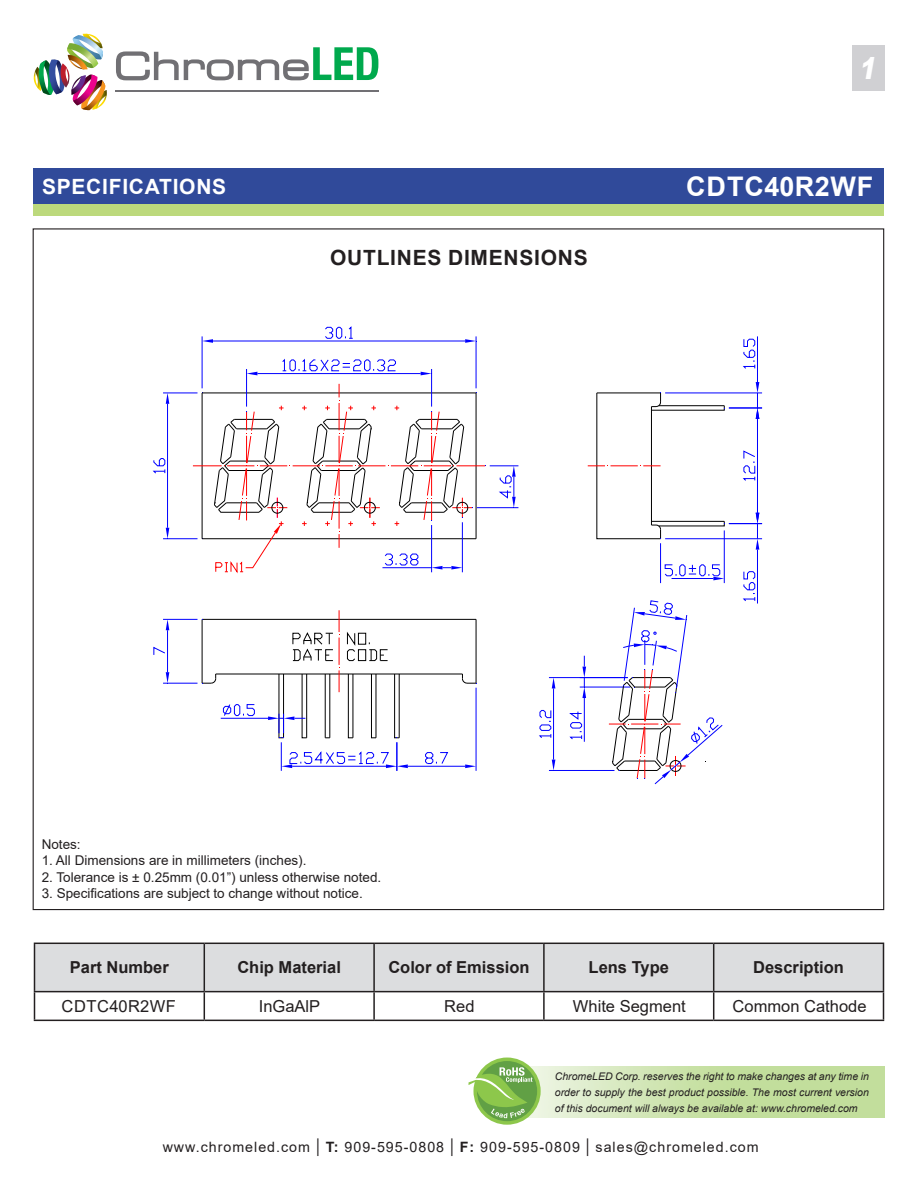
<style>
.page{position:relative;width:918px;height:1188px;background:#fff}
.page>*{position:absolute;margin:0;border:0;box-sizing:border-box;transform-origin:0 0}
.t1{font:italic 900 30px "Arial";color:#fff;scale:.8 1}
.t2{font:700 27px "Arial";letter-spacing:.02em;color:#fff}
.t3{font:700 21px "Arial";letter-spacing:.035em;color:#231f20}
.t4{font:700 21px "Arial";letter-spacing:.035em;color:#fff}
.t5{font:700 16.5px "Arial";color:#231f20}
.t6{font:16.5px "Arial";color:#231f20}
.t7{font:16.5px "Arial";letter-spacing:.02em;color:#231f20}
.t8{font:14.25px "Arial";letter-spacing:.07em;color:#231f20}
.t9{font:13.5px "Arial";color:#231f20}
.t10{font:italic 10.5px/15.8px "Arial";color:#231f20;text-align:justify}
.t11{font:9.3px "Arial";letter-spacing:-.005em;color:#000}
.s1{font-size:18.6px}
.s2{font-weight:700}
</style>
<div class="page">
<img style="left:34px;top:34px;width:73px;height:76px">
<hr style="left:115px;top:90px;width:263px;height:2px;background:#717074">
<svg style="left:116px;top:47px;width:262px;height:33px"></svg>
<svg style="left:473px;top:1058px;width:68px;height:67px"></svg>
<div style="left:477px;top:1061px;width:60px;height:60px;background:#61a045;border-radius:50%"></div>
<svg style="left:469px;top:1067px;width:64px;height:51px"></svg>
<div style="left:34px;top:168px;width:850px;height:37px;background:#304a9a"></div>
<div style="left:34px;top:204px;width:850px;height:12px;background:#bcd97c"></div>
<svg style="left:34px;top:943px;width:850px;height:77px"></svg>
<hr style="left:34px;top:1020px;width:170px;height:1px;background:#231f20">
<hr style="left:204px;top:1020px;width:170px;height:1px;background:#231f20">
<hr style="left:374px;top:1020px;width:170px;height:1px;background:#231f20">
<hr style="left:544px;top:1020px;width:170px;height:1px;background:#231f20">
<hr style="left:714px;top:1020px;width:170px;height:1px;background:#231f20">
<div style="left:852px;top:45px;width:32px;height:46px;background:#d0d0d3"></div>
<hr style="left:202px;top:336px;width:1px;height:52px;background:#00f">
<hr style="left:476px;top:336px;width:1px;height:52px;background:#00f">
<hr style="left:213px;top:341px;width:252px;height:1px;background:#00f">
<svg style="left:202px;top:339px;width:11px;height:4px"></svg>
<svg style="left:465px;top:339px;width:12px;height:4px"></svg>
<svg style="left:325px;top:327px;width:28px;height:12px"></svg>
<hr style="left:163px;top:393px;width:35px;height:1px;background:#00f">
<hr style="left:163px;top:538px;width:35px;height:1px;background:#00f">
<hr style="left:167px;top:404px;width:1px;height:124px;background:#00f">
<svg style="left:166px;top:393px;width:3px;height:11px"></svg>
<svg style="left:166px;top:528px;width:3px;height:12px"></svg>
<svg style="left:154px;top:458px;width:12px;height:15px"></svg>
<hr style="left:580px;top:687px;width:50px;height:1px;background:#00f">
<hr style="left:584px;top:698px;width:1px;height:44px;background:#00f">
<svg style="left:582px;top:656px;width:4px;height:42px"></svg>
<svg style="left:570px;top:712px;width:12px;height:27px"></svg>
<hr style="left:202px;top:619px;width:274px;height:1px;background:#000">
<hr style="left:476px;top:619px;width:1px;height:64px;background:#000">
<hr style="left:202px;top:619px;width:1px;height:64px;background:#000">
<hr style="left:216px;top:674px;width:246px;height:1px;background:#000">
<hr style="left:246px;top:369px;width:1px;height:38px;background:#00f">
<hr style="left:431px;top:369px;width:1px;height:38px;background:#00f">
<hr style="left:257px;top:373px;width:164px;height:1px;background:#00f">
<svg style="left:247px;top:372px;width:10px;height:3px"></svg>
<svg style="left:421px;top:372px;width:12px;height:3px"></svg>
<svg style="left:283px;top:360px;width:113px;height:12px"></svg>
<hr style="left:549px;top:677px;width:79px;height:1px;background:#00f">
<hr style="left:549px;top:770px;width:65px;height:1px;background:#00f">
<hr style="left:553px;top:688px;width:1px;height:72px;background:#00f">
<svg style="left:552px;top:678px;width:3px;height:10px"></svg>
<svg style="left:552px;top:760px;width:3px;height:10px"></svg>
<svg style="left:540px;top:710px;width:12px;height:28px"></svg>
<svg style="left:609px;top:601px;width:113px;height:183px"></svg>
<hr style="left:757px;top:419px;width:1px;height:94px;background:#00f">
<svg style="left:744px;top:451px;width:12px;height:30px"></svg>
<hr style="left:665px;top:393px;width:97px;height:1px;background:#00f">
<hr style="left:729px;top:408px;width:33px;height:1px;background:#00f">
<hr style="left:757px;top:336px;width:1px;height:46px;background:#00f">
<svg style="left:756px;top:382px;width:3px;height:37px"></svg>
<svg style="left:744px;top:339px;width:12px;height:29px"></svg>
<hr style="left:665px;top:538px;width:97px;height:1px;background:#00f">
<hr style="left:729px;top:523px;width:33px;height:1px;background:#00f">
<hr style="left:757px;top:550px;width:1px;height:54px;background:#00f">
<svg style="left:588px;top:393px;width:137px;height:147px"></svg>
<svg style="left:756px;top:512px;width:3px;height:38px"></svg>
<svg style="left:744px;top:572px;width:12px;height:29px"></svg>
<hr style="left:476px;top:688px;width:1px;height:83px;background:#00f">
<hr style="left:408px;top:766px;width:57px;height:1px;background:#00f">
<svg style="left:465px;top:764px;width:11px;height:4px"></svg>
<svg style="left:462px;top:674px;width:15px;height:10px"></svg>
<svg style="left:425px;top:752px;width:23px;height:12px"></svg>
<hr style="left:221px;top:718px;width:47px;height:1px;background:#00f">
<svg style="left:223px;top:704px;width:31px;height:12px"></svg>
<svg style="left:193px;top:384px;width:325px;height:189px"></svg>
<svg style="left:268px;top:610px;width:140px;height:161px"></svg>
<hr style="left:660px;top:543px;width:1px;height:40px;background:#00f">
<hr style="left:724px;top:530px;width:1px;height:53px;background:#00f">
<svg style="left:665px;top:565px;width:59px;height:15px"></svg>
<hr style="left:163px;top:619px;width:35px;height:1px;background:#00f">
<hr style="left:163px;top:683px;width:35px;height:1px;background:#00f">
<hr style="left:167px;top:630px;width:1px;height:42px;background:#00f">
<svg style="left:166px;top:619px;width:3px;height:11px"></svg>
<svg style="left:202px;top:674px;width:14px;height:10px"></svg>
<svg style="left:166px;top:672px;width:3px;height:12px"></svg>
<svg style="left:154px;top:647px;width:11px;height:8px"></svg>
<h3 class="t4" style="left:42px;top:171px;width:186px">SPECIFICATIONS</h3>
<h3 class="t3" style="left:330px;top:243px;width:259px">OUTLINES DIMENSIONS</h3>
<h1 class="t1" style="left:859px;top:46px;width:31px">1</h1>
<h2 class="t2" style="left:686px;top:167px;width:189px">CDTC40R2WF</h2>
<p class="t9" style="left:42px;top:835px;width:41px">Notes:</p>
<p class="t9" style="left:42px;top:851px;width:266px">1. All Dimensions are in millimeters (inches).</p>
<p class="t9" style="left:42px;top:868px;width:341px">2. Tolerance is ± 0.25mm (0.01”) unless otherwise noted.</p>
<p class="t9" style="left:42px;top:884px;width:323px">3. Specifications are subject to change without notice.</p>
<h3 class="t5" style="left:70px;top:956px;width:101px">Part Number</h3>
<h3 class="t5" style="left:237px;top:956px;width:105px">Chip Material</h3>
<h3 class="t5" style="left:388px;top:956px;width:143px">Color of Emission</h3>
<h3 class="t5" style="left:589px;top:956px;width:82px">Lens Type</h3>
<h3 class="t5" style="left:753px;top:956px;width:92px">Description</h3>
<h3 class="t7" style="left:62px;top:995px;width:116px">CDTC40R2WF</h3>
<h3 class="t6" style="left:259px;top:995px;width:63px">InGaAlP</h3>
<h3 class="t6" style="left:444px;top:995px;width:32px">Red</h3>
<h3 class="t6" style="left:573px;top:995px;width:114px">White Segment</h3>
<h3 class="t6" style="left:732px;top:995px;width:136px">Common Cathode</h3>
<p class="t10" style="left:555px;top:1069px;width:316px">ChromeLED Corp. reserves the right to make changes at any time in order to supply the best product possible. The most current version of this document will always be available at: www.chromeled.com</p>
<h3 class="t8" style="left:163px;top:1137px;width:597px">www.chromeled.com <span class="s1">|</span> <span class="s2">T:</span> 909-595-0808 <span class="s1">|</span> <span class="s2">F:</span> 909-595-0809 <span class="s1">|</span> sales@chromeled.com</h3>
<p class="t11" style="left:448px;top:1140px;width:71px">Pin6 No Connect</p>
</div>
